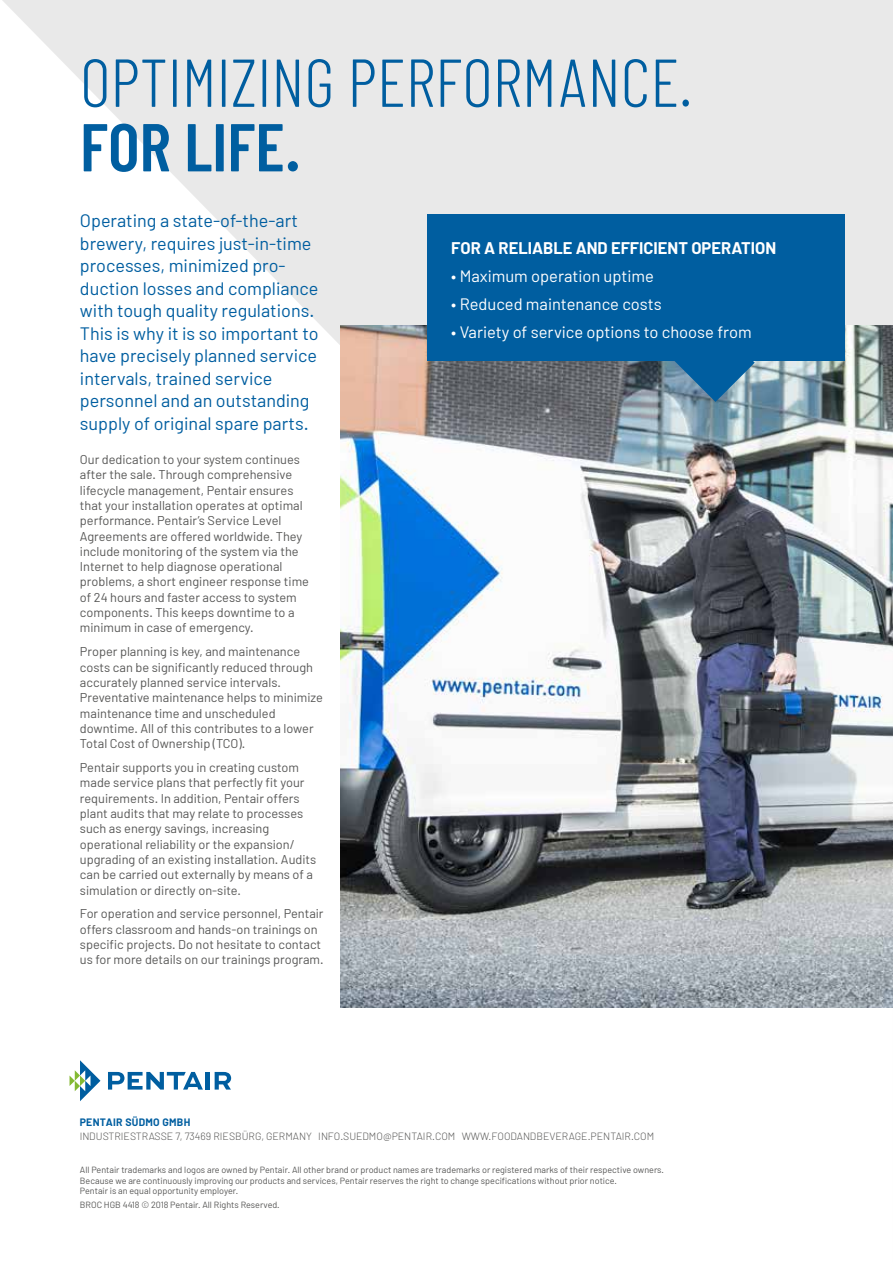
<style>
.page{position:relative;width:893px;height:1263px;background:#fff}
.page>*{position:absolute;margin:0;border:0;box-sizing:border-box;transform-origin:0 0}
.t1{font:300 67.5px "Barlow Condensed";color:#005ea0}
.t2{font:600 67.5px "Barlow Condensed";color:#005ea0}
.t3{font:18px/22.5px "Barlow";color:#005ea0}
.t4{font:16.5px "Barlow";color:#fff}
.t5{font:700 16.5px "Barlow";color:#fff}
.t6{font:12.75px/15.3px "Barlow";color:#575756}
.t7{font:300 10.5px "Barlow";color:#575756}
.t8{font:700 10.5px "Barlow";letter-spacing:.03em;color:#005ea0}
.t9{font:9px/10.5px "Barlow";color:#575756}
</style>
<div class="page">
<svg style="left:70px;top:1060px;width:30px;height:41px"></svg>
<svg style="left:108px;top:1072px;width:95px;height:17px"></svg>
<hr style="left:206px;top:1072px;width:4px;height:17px;background:#005ea0">
<svg style="left:215px;top:1072px;width:16px;height:17px"></svg>
<svg style="left:2px;top:0;width:891px;height:345px;fill:#e9e9e9"></svg>
<img style="left:340px;top:325px;width:553px;height:683px">
<svg style="left:674px;top:361px;width:81px;height:41px;background:#427fa8"></svg>
<div style="left:427px;top:214px;width:417px;height:147px;background:#005ea0"></div>
<svg style="left:892px;top:610px;width:1px;height:398px"></svg>
<h1 class="t1" style="left:80px;top:40px;width:614px">OPTIMIZING PERFORMANCE.</h1>
<h1 class="t2" style="left:80px;top:105px;width:223px">FOR LIFE.</h1>
<p class="t3" style="left:80px;top:209px;width:240px">Operating a state-of-the-art brewery, requires just-in-time processes, minimized pro&shy;duction losses and compliance with tough quality regulations.<br>This is why it is so important to have precisely planned service intervals, trained service personnel and an outstanding supply of original spare parts.</p>
<p class="t6" style="left:80px;top:451px;width:231px">Our dedication to your system continues after the sale. Through comprehensive lifecycle management, Pentair ensures that your installation operates at optimal performance. Pentair’s Service Level Agreements are offered worldwide. They include monitoring of the system via the Internet to help diagnose operational problems, a short engineer response time of 24 hours and faster access to system components. This keeps downtime to a minimum in case of emergency.</p>
<p class="t6" style="left:80px;top:644px;width:244px">Proper planning is key, and maintenance costs can be significantly reduced through accurately planned service intervals.<br>Preventative maintenance helps to minimize maintenance time and unscheduled downtime. All of this contributes to a lower Total Cost of Ownership (TCO).</p>
<p class="t6" style="left:80px;top:759px;width:238px">Pentair supports you in creating custom made service plans that perfectly fit your requirements. In addition, Pentair offers plant audits that may relate to processes such as energy savings, increasing operational reliability or the expansion/ upgrading of an existing installation. Audits can be carried out externally by means of a simulation or directly on-site.</p>
<p class="t6" style="left:80px;top:906px;width:245px">For operation and service personnel, Pentair offers classroom and hands-on trainings on specific projects. Do not hesitate to contact us for more details on our trainings program.</p>
<p class="t5" style="left:451px;top:238px;width:326px">FOR A RELIABLE AND EFFICIENT OPERATION</p>
<p class="t4" style="left:451px;top:266px;width:204px">• Maximum operation uptime</p>
<p class="t4" style="left:451px;top:294px;width:212px">• Reduced maintenance costs</p>
<p class="t4" style="left:451px;top:322px;width:302px">• Variety of service options to choose from</p>
<p class="t8" style="left:80px;top:1115px;width:112px">PENTAIR SÜDMO GMBH</p>
<p class="t7" style="left:80px;top:1130px;width:576px">INDUSTRIESTRASSE 7, 73469 RIESBÜRG, GERMANY INFO.SUEDMO@PENTAIR.COM WWW.FOODANDBEVERAGE.PENTAIR.COM</p>
<p class="t9" style="left:80px;top:1164px;width:586px">All Pentair trademarks and logos are owned by Pentair. All other brand or product names are trademarks or registered marks of their respective owners.<br>Because we are continuously improving our products and services, Pentair reserves the right to change specifications without prior notice.<br>Pentair is an equal opportunity employer.</p>
<p class="t9" style="left:80px;top:1199px;width:201px">BROC HGB 4418 © 2018 Pentair. All Rights Reserved.</p>
</div>
